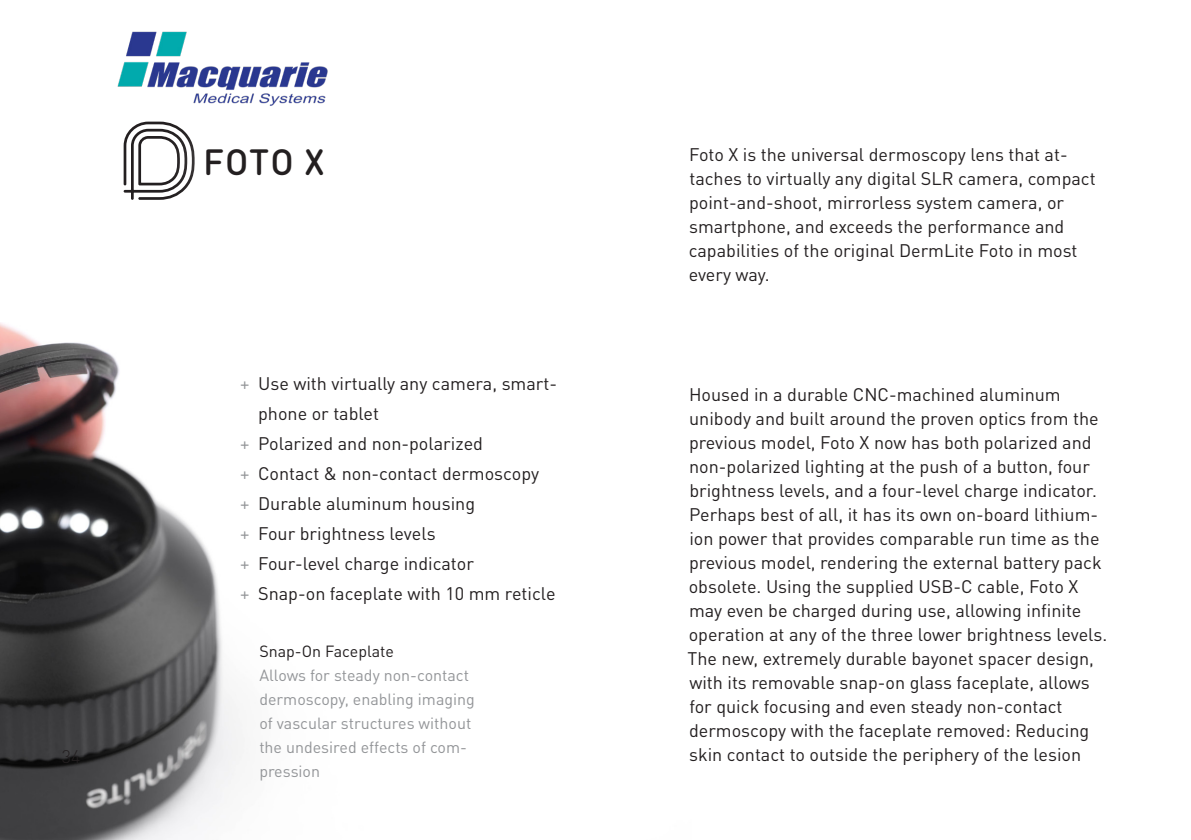
<style>
.page{position:relative;width:1191px;height:840px;background:#fff}
.page>*{position:absolute;margin:0;border:0;box-sizing:border-box;transform-origin:0 0}
.t1{font:500 36px "DIN Round OT";color:#231f20}
.t2{font:18px/24px "DINOT";color:#231f20}
.t3{font:300 18px "DINOT";color:#231f20}
.t4{font:16px/24px "DINOT";color:#939598}
.t5{font:16px "DINOT";color:#231f20}
.s1{color:#939598}
</style>
<div class="page">
<img style="left:0;top:322px;width:245px;height:517px">
<svg style="left:124px;top:121px;width:42px;height:79px"></svg>
<img style="left:117px;top:31px;width:211px;height:75px">
<p class="t3" style="left:62px;top:745px;width:20px">34</p>
<p class="t1" style="left:203px;top:139px;width:123px">FOTO X</p>
<p class="t2" style="left:688px;top:142px;width:408px">Foto X is the universal dermoscopy lens that at&shy;taches to virtually any digital SLR camera, compact point-and-shoot, mirrorless system camera, or smartphone, and exceeds the performance and capabilities of the original DermLite Foto in most every way.</p>
<p class="t2" style="left:258px;top:367px;width:300px;line-height:30px;text-indent:-18px"><span class="s1">+</span> Use with virtually any camera, smart&shy;phone or tablet</p>
<p class="t2" style="left:240px;top:430px;width:244px"><span class="s1">+</span> Polarized and non-polarized</p>
<p class="t2" style="left:240px;top:460px;width:300px"><span class="s1">+</span> Contact &amp; non-contact dermoscopy</p>
<p class="t2" style="left:240px;top:490px;width:236px"><span class="s1">+</span> Durable aluminum housing</p>
<p class="t2" style="left:240px;top:520px;width:197px"><span class="s1">+</span> Four brightness levels</p>
<p class="t2" style="left:240px;top:550px;width:235px"><span class="s1">+</span> Four-level charge indicator</p>
<p class="t2" style="left:240px;top:580px;width:317px"><span class="s1">+</span> Snap-on faceplate with 10 mm reticle</p>
<p class="t5" style="left:259px;top:641px;width:136px">Snap-On Faceplate</p>
<p class="t4" style="left:259px;top:662px;width:217px">Allows for steady non-contact dermoscopy, enabling imaging of vascular structures without the undesired effects of com&shy;pression</p>
<p class="t2" style="left:688px;top:382px;width:420px">Housed in a durable CNC-machined aluminum unibody and built around the proven optics from the previous model, Foto X now has both polarized and non-polarized lighting at the push of a button, four brightness levels, and a four-level charge indicator.<br>Perhaps best of all, it has its own on-board lithium&shy;ion power that provides comparable run time as the previous model, rendering the external battery pack obsolete. Using the supplied USB-C cable, Foto X may even be charged during use, allowing infinite operation at any of the three lower brightness levels.</p>
<p class="t2" style="left:687px;top:646px;width:408px">The new, extremely durable bayonet spacer design, with its removable snap-on glass faceplate, allows for quick focusing and even steady non-contact dermoscopy with the faceplate removed: Reducing skin contact to outside the periphery of the lesion</p>
</div>
